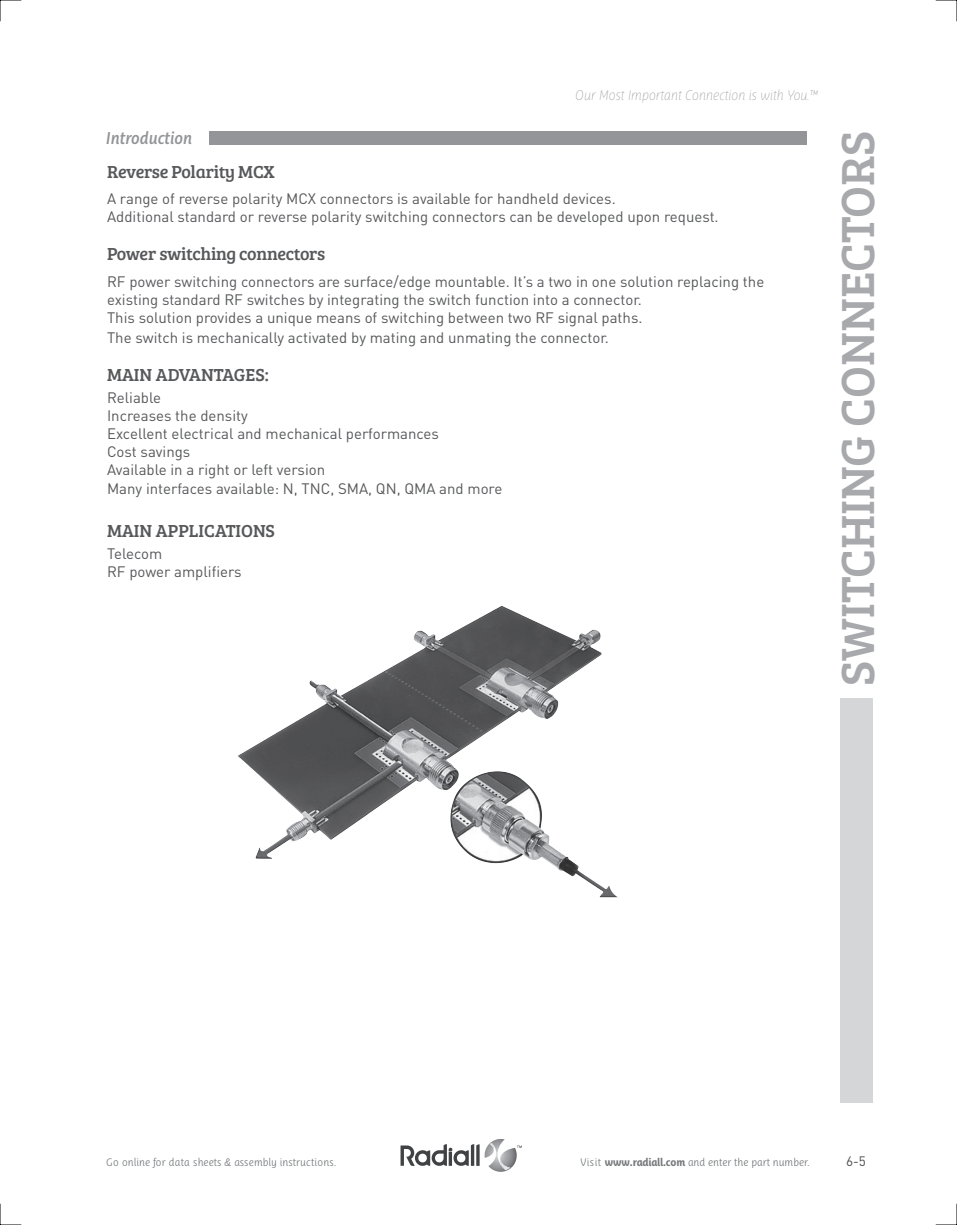
<style>
.page{position:relative;width:957px;height:1225px;background:#fff}
.page>*{position:absolute;margin:0;border:0;box-sizing:border-box;transform-origin:0 0}
.t1{font:48px "Bree Serif";color:#a8a9ad}
.t2{font:18px "Bree Serif";letter-spacing:-.015em;color:#57585a}
.t3{font:italic 600 16.5px "Ayita Pro";color:#939598}
.t4{font:15px/18px "DIN Pro";color:#57585a}
.t5{font:italic 100 13.5px "Ayita Pro";color:#939598}
.t6{font:13.5px "DIN Pro";color:#4b4c4d}
.t7{font:300 10.5px "Ayita Pro";color:#76787b}
.s1{font-weight:700}
</style>
<div class="page">
<svg style="left:400px;top:1139px;width:122px;height:32px"></svg>
<img style="left:238px;top:606px;width:380px;height:292px">
<div style="left:839px;top:698px;width:33px;height:404px;background:#d5d6d8"></div>
<div style="left:209px;top:131px;width:598px;height:13px;background:#939598"></div>
<svg style="left:0;top:0;width:22px;height:22px"></svg>
<svg style="left:0;top:1203px;width:22px;height:22px"></svg>
<svg style="left:935px;top:0;width:22px;height:22px"></svg>
<svg style="left:935px;top:1203px;width:22px;height:22px"></svg>
<p class="t3" style="left:106px;top:129px;width:87px">Introduction</p>
<p class="t5" style="left:575px;top:87px;width:244px">Our Most Important Connection is with You.™</p>
<p class="t2" style="left:107px;top:159px;width:169px">Reverse Polarity MCX</p>
<p class="t4" style="left:107px;top:189px;width:613px">A range of reverse polarity MCX connectors is available for handheld devices.<br>Additional standard or reverse polarity switching connectors can be developed upon request.</p>
<p class="t2" style="left:107px;top:241px;width:220px">Power switching connectors</p>
<p class="t4" style="left:107px;top:272px;width:659px">RF power switching connectors are surface/edge mountable. It’s a two in one solution replacing the existing standard RF switches by integrating the switch function into a connector.<br>This solution provides a unique means of switching between two RF signal paths.</p>
<p class="t4" style="left:107px;top:327px;width:503px">The switch is mechanically activated by mating and unmating the connector.</p>
<p class="t2" style="left:107px;top:361px;width:26px">Main</p>
<p class="t2" style="left:156px;top:361px;width:46px">ad vanta</p>
<p class="t2" style="left:234px;top:361px;width:36px">ges:</p>
<p class="t4" style="left:107px;top:388px;width:333px">Reliable<br>Increases the density<br>Excellent electrical and mechanical performances<br>Cost savings<br>Available in a right or left version</p>
<p class="t4" style="left:107px;top:479px;width:397px">Many interfaces available: N, TNC, SMA, QN, QMA and more</p>
<p class="t2" style="left:107px;top:517px;width:26px">Main</p>
<p class="t2" style="left:156px;top:517px;width:11px">applications</p>
<p class="t4" style="left:107px;top:544px;width:136px">Telecom<br>RF power amplifiers</p>
<h1 class="t1" style="left:822px;top:685px;width:552px;rotate:-90deg">switching connectors</h1>
<p class="t7" style="left:106px;top:1156px;width:231px">Go online for data sheets &amp; assembly instructions.</p>
<p class="t7" style="left:580px;top:1156px;width:231px">Visit <span class="s1">www.radiall.com</span> and enter the part number.</p>
<p class="t6" style="left:846px;top:1152px;width:21px">6-5</p>
</div>
